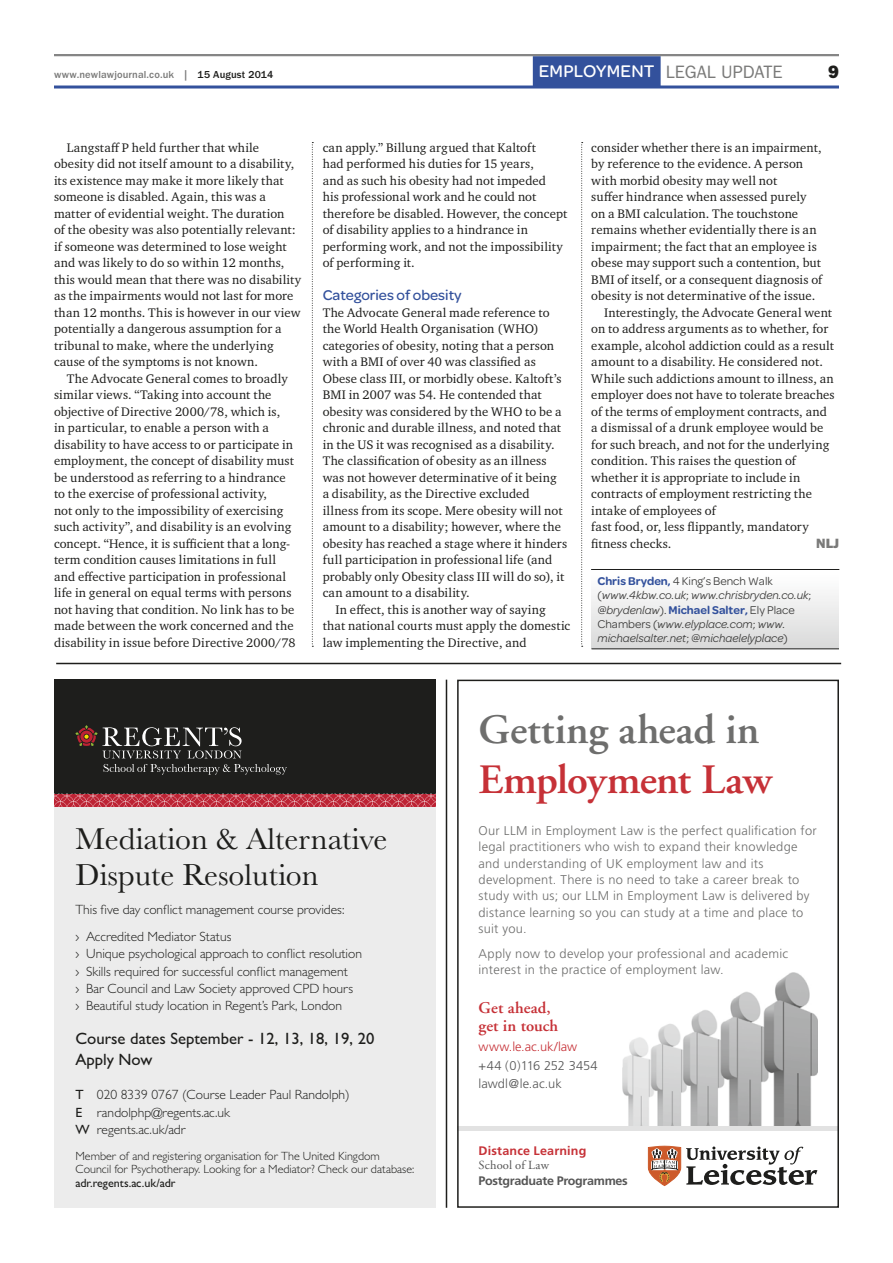
<style>
.page{position:relative;width:893px;height:1263px;background:#fff}
.page>*{position:absolute;margin:0;border:0;box-sizing:border-box;transform-origin:0 0}
.t1{font:600 41.7px/50.1px "Adobe Garamond";letter-spacing:-.005em;color:#6e6e6d}
.t2{font:31.35px/35.7px "Baskerville MT Std";color:#1e1e1c}
.Specialist{font:18px "ITC Franklin Gothic Std";color:#7a7a79}
.t3{font:18px "ITC Franklin Gothic Std Hvy";color:#1e1e1c}
.t4{font:500 16.35px/20.9px "Gill Sans MT Std";color:#1e1e1c}
.t5{font:600 16.35px/17.9px "Adobe Garamond";letter-spacing:.005em;color:#c63137}
.f-sub_h1{font:500 15px "Omnes";color:#33519c}
.f-body{font:13.5px "ITC Franklin Gothic Std Hvy";color:#7a7a79}
.t6{font:300 13.35px/17.4px "Gill Sans MT Std";color:#1e1e1c}
.f-body-2{font:12.75px/16.5px "Charter ITC Std";letter-spacing:.01em;color:#1e1e1c}
.f-body1{font:12.75px/16.5px "Charter ITC Std";letter-spacing:.01em;color:#1e1e1c}
.t7{font:300 12.6px/16.4px "Frutiger";letter-spacing:.02em;color:#6e6e6d}
.t8{font:300 12.6px/18.5px "Frutiger";color:#565656}
.t9{font:700 12.3px/13.8px "Frutiger";letter-spacing:.01em;color:#c63137}
.t10{font:700 12.3px "Frutiger";letter-spacing:-.025em;color:#565656}
.f-author_sign_off{font:italic 12px/14.4px "Omnes";color:#3c3c3b}
.t11{font:300 11.85px/13.4px "Gill Sans MT Std";color:#1e1e1c}
.t12{font:500 10.5px "ITC Franklin Gothic Std";letter-spacing:.015em;color:#7a7a79}
.s1{color:#1e1e1c}
.s2{font-family:"Omnes";font-weight:500;color:#fff}
.s3{font-weight:600;font-style:normal;color:#33519c}
.s4{font-style:normal}
.s5{font-weight:500}
.s6{color:#c63137}
.s7{font-family:"Adobe Garamond Pro";font-weight:400;color:#565656}
</style>
<div class="page">
<hr style="left:54px;top:54px;width:785px;height:2px;background:#858585">
<hr style="left:54px;top:86px;width:785px;height:3px;background:#33519c">
<div style="left:533px;top:56px;width:128px;height:30px;background:#33519c"></div>
<svg style="left:312px;top:142px;width:1px;height:505px"></svg>
<svg style="left:581px;top:142px;width:2px;height:505px"></svg>
<hr style="left:56px;top:663px;width:785px;height:1px;background:#1e1e1c">
<div style="left:591px;top:570px;width:248px;height:78px;background:linear-gradient(to bottom,#fff,#dadada)"></div>
<hr style="left:591px;top:569px;width:248px;height:1px;background:#1e1e1c">
<hr style="left:591px;top:648px;width:248px;height:1px;background:#1e1e1c">
<div style="left:54px;top:806px;width:382px;height:402px;background:#ececec"></div>
<div style="left:54px;top:680px;width:382px;height:114px;background:#1e1e1c"></div>
<svg style="left:104px;top:764px;width:183px;height:11px"></svg>
<svg style="left:75px;top:725px;width:167px;height:33px"></svg>
<svg style="left:54px;top:794px;width:382px;height:12px;background:#c5404f"></svg>
<img style="left:623px;top:972px;width:194px;height:154px">
<svg style="left:648px;top:1146px;width:169px;height:39px"></svg>
<hr style="left:457px;top:1126px;width:382px;height:4px;background:#e2e2e2">
<div style="left:457px;top:680px;width:382px;height:528px;border:2px solid #1e1e1c"></div>
<hr style="left:446px;top:680px;width:1px;height:528px;background:#1e1e1c">
<p class="t12" style="left:54px;top:69px;width:221px">www.newlawjournal.co.uk | <span class="s1">15 August 2014</span></p>
<p class="Specialist" style="left:539px;top:61px;width:245px"><span class="s2">employment</span> LEGAL UPDATE</p>
<p class="t3" style="left:828px;top:61px;width:12px">9</p>
<p class="f-body-2" style="left:54px;top:139px;width:249px;text-indent:13px">Langstaff P held further that while obesity did not itself amount to a disability, its existence may make it more likely that someone is disabled. Again, this was a matter of evidential weight. The duration<br>of the obesity was also potentially relevant: if someone was determined to lose weight and was likely to do so within 12 months, this would mean that there was no disability as the impairments would not last for more than 12 months. This is however in our view potentially a dangerous assumption for a tribunal to make, where the underlying cause of the symptoms is not known.</p>
<p class="f-body-2" style="left:54px;top:370px;width:243px;text-indent:13px">The Advocate General comes to broadly similar views. “Taking into account the objective of Directive 2000/78, which is,<br>in particular, to enable a person with a disability to have access to or participate in employment, the concept of disability must be understood as referring to a hindrance to the exercise of professional activity,<br>not only to the impossibility of exercising such activity”, and disability is an evolving concept. “Hence, it is sufficient that a long&shy;term condition causes limitations in full and effective participation in professional life in general on equal terms with persons not having that condition. No link has to be made between the work concerned and the disability in issue before Directive 2000/78</p>
<p class="f-body-2" style="left:323px;top:139px;width:246px">can apply.” Billung argued that Kaltoft<br>had performed his duties for 15 years,<br>and as such his obesity had not impeded<br>his professional work and he could not therefore be disabled. However, the concept of disability applies to a hindrance in performing work, and not the impossibility of performing it.</p>
<p class="f-sub_h1" style="left:323px;top:287px;width:141px">Categories of obesity</p>
<p class="f-body1" style="left:323px;top:304px;width:246px">The Advocate General made reference to the World Health Organisation (WHO) categories of obesity, noting that a person with a BMI of over 40 was classified as Obese class III, or morbidly obese. Kaltoft’s BMI in 2007 was 54. He contended that obesity was considered by the WHO to be a chronic and durable illness, and noted that in the US it was recognised as a disability.<br>The classification of obesity as an illness was not however determinative of it being<br>a disability, as the Directive excluded illness from its scope. Mere obesity will not amount to a disability; however, where the obesity has reached a stage where it hinders full participation in professional life (and probably only Obesity class III will do so), it can amount to a disability.</p>
<p class="f-body-2" style="left:323px;top:601px;width:249px;text-indent:13px">In effect, this is another way of saying that national courts must apply the domestic law implementing the Directive, and</p>
<p class="f-body-2" style="left:591px;top:139px;width:232px">consider whether there is an impairment, by reference to the evidence. A person with morbid obesity may well not<br>suffer hindrance when assessed purely on a BMI calculation. The touchstone remains whether evidentially there is an impairment; the fact that an employee is obese may support such a contention, but BMI of itself, or a consequent diagnosis of obesity is not determinative of the issue.</p>
<p class="f-body-2" style="left:591px;top:304px;width:245px;text-indent:13px">Interestingly, the Advocate General went on to address arguments as to whether, for example, alcohol addiction could as a result amount to a disability. He considered not.<br>While such addictions amount to illness, an employer does not have to tolerate breaches of the terms of employment contracts, and a dismissal of a drunk employee would be for such breach, and not for the underlying condition. This raises the question of whether it is appropriate to include in contracts of employment restricting the intake of employees of<br>fast food, or, less flippantly, mandatory fitness checks.</p>
<p class="f-body" style="left:816px;top:535px;width:24px">NLJ</p>
<p class="f-author_sign_off" style="left:597px;top:574px;width:215px"><span class="s3">Chris Bryden,</span> <span class="s4">4 King’s Bench Walk (</span>www.4kbw.co.uk<span class="s4">;</span> www.chrisbryden.co.uk<span class="s4">; </span>@brydenlaw<span class="s4">).</span> <span class="s3">Michael Salter,</span> <span class="s4">Ely Place Chambers (</span>www.elyplace.com<span class="s4">;</span> www. michaelsalter.net<span class="s4">;</span> @michaelelyplace<span class="s4">)</span></p>
<p class="t2" style="left:75px;top:821px;width:313px">Mediation &amp; Alternative<br>Dispute Resolution</p>
<p class="t6" style="left:75px;top:895px;width:270px;line-height:27px">This five day conflict management course provides: › Accredited Mediator Status</p>
<p class="t6" style="left:75px;top:945px;width:288px">› Unique psychological approach to conflict resolution › Skills required for successful conflict management<br>› Bar Council and Law Society approved CPD hours<br>› Beautiful study location in Regent’s Park, London</p>
<p class="t4" style="left:75px;top:1028px;width:301px">Course dates September - 12, 13, 18, 19, 20<br>Apply Now</p>
<p class="t6" style="left:75px;top:1086px;width:276px"><span class="s5">T</span> 020 8339 0767 (Course Leader Paul Randolph)<br><span class="s5">E</span> randolphp@regents.ac.uk<br><span class="s5">W</span> regents.ac.uk/adr</p>
<p class="t11" style="left:75px;top:1149px;width:340px">Member of and registering organisation for The United Kingdom<br>Council for Psychotherapy. Looking for a Mediator? Check our database: <span class="s5">adr.regents.ac.uk/adr</span></p>
<p class="t1" style="left:479px;top:705px;width:295px">Getting ahead in<br><span class="s6">Employment Law</span></p>
<p class="t7" style="left:479px;top:822px;width:340px">Our LLM in Employment Law is the perfect qualification for legal practitioners who wish to expand their knowledge and understanding of UK employment law and its development. There is no need to take a career break to study with us; our LLM in Employment Law is delivered by distance learning so you can study at a time and place to suit you.</p>
<p class="t7" style="left:479px;top:945px;width:311px">Apply now to develop your professional and academic interest in the practice of employment law.</p>
<p class="t5" style="left:479px;top:999px;width:81px">Get ahead, get in touch</p>
<p class="t8" style="left:479px;top:1038px;width:121px"><span class="s6">www.le.ac.uk/law </span>+44 (0)116 252 3454 lawdl@le.ac.uk</p>
<p class="t9" style="left:479px;top:1144px;width:109px">Distance Learning<br><span class="s7">School of Law</span></p>
<p class="t10" style="left:479px;top:1173px;width:151px">Postgraduate Programmes</p>
</div>
